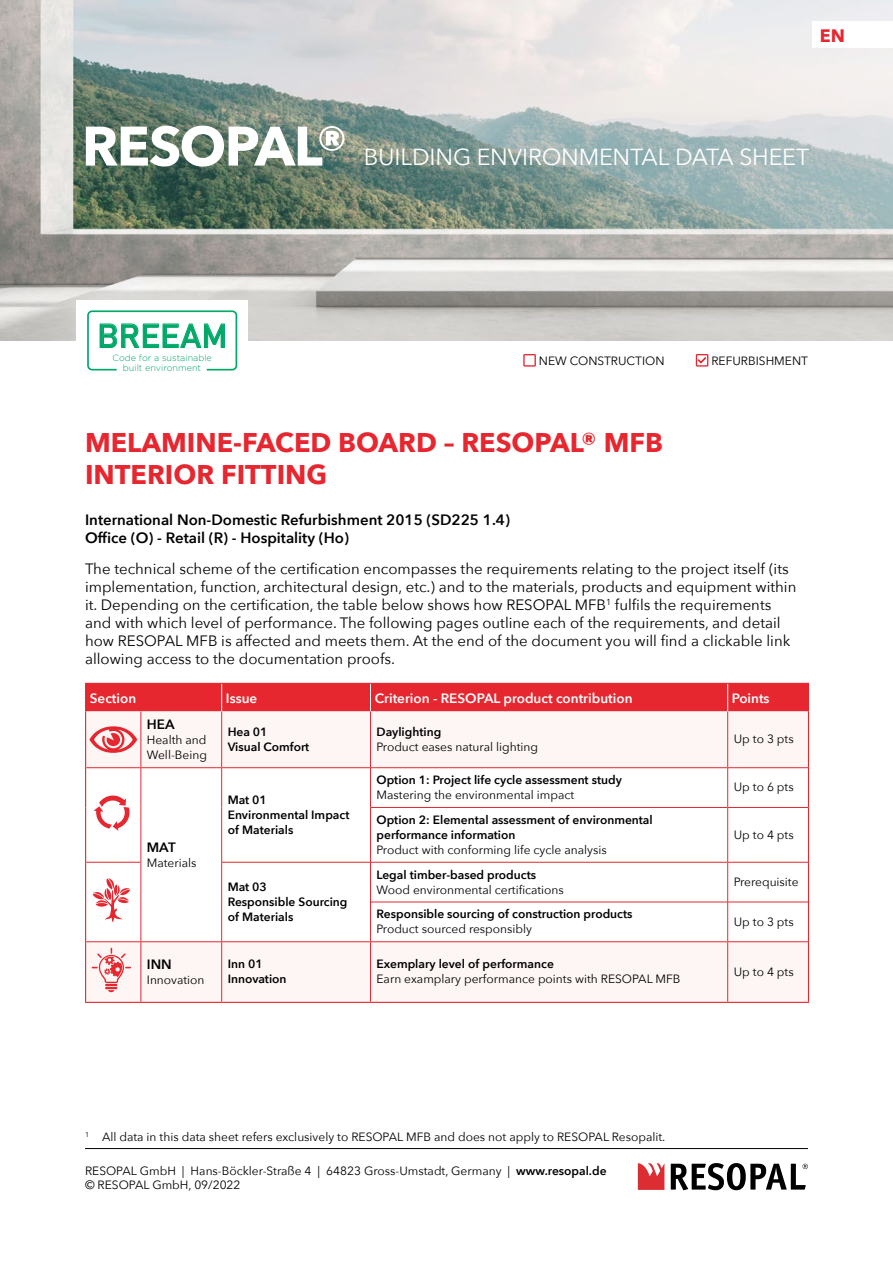
<style>
.page{position:relative;width:893px;height:1263px;background:#fff}
.page>*{position:absolute;margin:0;border:0;box-sizing:border-box;transform-origin:0 0}
.t1{font:700 55.05px "Avenir Next";letter-spacing:-.03em;color:#fff}
.t2{font:33.15px "Bahnschrift";color:#00a868}
.t3{font:700 27px/31.5px "Avenir Next";color:#e62730}
.t4{font:23.25px "Avenir Next";letter-spacing:-.005em;color:#fff}
.t5{font:700 18px "Avenir Next";color:#e62730}
.t6{font:15px/18px "Avenir Next";color:#000}
.t7{font:600 15px/18px "Avenir Next";color:#000}
.t8{font:600 13.5px "Avenir Next";color:#fff}
.t9{font:600 13.5px "Avenir Next";color:#000}
.t10{font:12px/14.4px "Avenir Next";color:#000}
.t11{font:600 12px/15px "Avenir Next";color:#000}
.t12{font:300 9px/9.6px "Gotham";color:#00a868;text-align:center}
.s1{font-weight:600}
</style>
<div class="page">
<hr style="left:85px;top:1148px;width:723px;height:1px;background:#000">
<svg style="left:638px;top:1163px;width:26px;height:27px"></svg>
<svg style="left:671px;top:1163px;width:137px;height:27px"></svg>
<img style="left:0;top:0;width:893px;height:340px">
<div style="left:77px;top:300px;width:171px;height:83px;background:#fff"></div>
<div style="left:87px;top:310px;width:150px;height:60px;border:2px solid #00a868;border-radius:4px"></div>
<svg style="left:523px;top:354px;width:13px;height:13px"></svg>
<svg style="left:696px;top:354px;width:12px;height:13px"></svg>
<div style="left:812px;top:21px;width:81px;height:27px;background:#fff"></div>
<div style="left:86px;top:711px;width:722px;height:291px;background:#fef6f4"></div>
<svg style="left:86px;top:768px;width:722px;height:173px"></svg>
<hr style="left:371px;top:807px;width:356px;height:1px;background:#e62730">
<hr style="left:728px;top:807px;width:80px;height:1px;background:#e62730">
<hr style="left:86px;top:862px;width:55px;height:1px;background:#e62730">
<hr style="left:222px;top:862px;width:148px;height:1px;background:#e62730">
<hr style="left:371px;top:862px;width:356px;height:1px;background:#e62730">
<hr style="left:728px;top:862px;width:80px;height:1px;background:#e62730">
<hr style="left:371px;top:902px;width:356px;height:1px;background:#e62730">
<hr style="left:728px;top:902px;width:80px;height:1px;background:#e62730">
<hr style="left:141px;top:768px;width:1px;height:39px;background:#e62730">
<hr style="left:141px;top:807px;width:1px;height:55px;background:#e62730">
<hr style="left:221px;top:768px;width:1px;height:39px;background:#e62730">
<hr style="left:221px;top:807px;width:1px;height:55px;background:#e62730">
<hr style="left:370px;top:768px;width:1px;height:39px;background:#e62730">
<hr style="left:727px;top:768px;width:1px;height:39px;background:#e62730">
<hr style="left:370px;top:807px;width:1px;height:55px;background:#e62730">
<hr style="left:727px;top:807px;width:1px;height:55px;background:#e62730">
<hr style="left:141px;top:862px;width:1px;height:40px;background:#e62730">
<hr style="left:141px;top:902px;width:1px;height:39px;background:#e62730">
<hr style="left:221px;top:862px;width:1px;height:40px;background:#e62730">
<hr style="left:221px;top:902px;width:1px;height:39px;background:#e62730">
<hr style="left:370px;top:862px;width:1px;height:40px;background:#e62730">
<hr style="left:727px;top:862px;width:1px;height:40px;background:#e62730">
<hr style="left:370px;top:902px;width:1px;height:39px;background:#e62730">
<hr style="left:727px;top:902px;width:1px;height:39px;background:#e62730">
<hr style="left:141px;top:942px;width:1px;height:60px;background:#e62730">
<hr style="left:221px;top:942px;width:1px;height:60px;background:#e62730">
<hr style="left:370px;top:942px;width:1px;height:60px;background:#e62730">
<hr style="left:727px;top:942px;width:1px;height:60px;background:#e62730">
<hr style="left:141px;top:711px;width:1px;height:56px;background:#e62730">
<hr style="left:221px;top:711px;width:1px;height:56px;background:#e62730">
<hr style="left:370px;top:711px;width:1px;height:56px;background:#e62730">
<hr style="left:727px;top:711px;width:1px;height:56px;background:#e62730">
<hr style="left:86px;top:767px;width:55px;height:1px;background:#e62730">
<hr style="left:141px;top:767px;width:81px;height:1px;background:#e62730">
<hr style="left:222px;top:767px;width:148px;height:1px;background:#e62730">
<hr style="left:370px;top:767px;width:358px;height:1px;background:#e62730">
<hr style="left:728px;top:767px;width:80px;height:1px;background:#e62730">
<hr style="left:86px;top:941px;width:55px;height:1px;background:#e62730">
<hr style="left:141px;top:941px;width:81px;height:1px;background:#e62730">
<hr style="left:222px;top:941px;width:148px;height:1px;background:#e62730">
<hr style="left:370px;top:941px;width:358px;height:1px;background:#e62730">
<hr style="left:728px;top:941px;width:80px;height:1px;background:#e62730">
<div style="left:85px;top:683px;width:724px;height:28px;background:#e62730"></div>
<hr style="left:85px;top:711px;width:1px;height:57px;background:#e62730">
<hr style="left:808px;top:711px;width:1px;height:57px;background:#e62730">
<hr style="left:85px;top:768px;width:1px;height:39px;background:#e62730">
<hr style="left:808px;top:768px;width:1px;height:39px;background:#e62730">
<hr style="left:85px;top:807px;width:1px;height:55px;background:#e62730">
<hr style="left:808px;top:807px;width:1px;height:55px;background:#e62730">
<hr style="left:85px;top:862px;width:1px;height:40px;background:#e62730">
<hr style="left:808px;top:862px;width:1px;height:40px;background:#e62730">
<hr style="left:85px;top:902px;width:1px;height:40px;background:#e62730">
<hr style="left:808px;top:902px;width:1px;height:40px;background:#e62730">
<hr style="left:85px;top:942px;width:1px;height:60px;background:#e62730">
<hr style="left:808px;top:942px;width:1px;height:60px;background:#e62730">
<hr style="left:85px;top:1002px;width:56px;height:1px;background:#e62730">
<hr style="left:141px;top:1002px;width:81px;height:1px;background:#e62730">
<hr style="left:222px;top:1002px;width:148px;height:1px;background:#e62730">
<hr style="left:370px;top:1002px;width:358px;height:1px;background:#e62730">
<hr style="left:728px;top:1002px;width:81px;height:1px;background:#e62730">
<svg style="left:89px;top:726px;width:48px;height:27px"></svg>
<svg style="left:94px;top:795px;width:36px;height:36px"></svg>
<svg style="left:93px;top:878px;width:37px;height:44px"></svg>
<svg style="left:92px;top:948px;width:39px;height:44px"></svg>
<h3 class="t5" style="left:820px;top:20px;width:27px">EN</h3>
<h1 class="t1" style="left:82px;top:99px;width:268px">RESOPAL®</h1>
<h3 class="t4" style="left:364px;top:138px;width:447px">BUILDING ENVIRONMENTAL DATA SHEET</h3>
<h2 class="t2" style="left:97px;top:315px;width:132px">BREEAM</h2>
<p class="t12" style="left:112px;top:353px;width:101px">Code for a sustainable built environment</p>
<p class="t10" style="left:539px;top:353px;width:127px">NEW CONSTRUCTION</p>
<p class="t10" style="left:711px;top:353px;width:98px">REFURBISHMENT</p>
<h3 class="t3" style="left:85px;top:427px;width:580px">MELAMINE-FACED BOARD – RESOPAL® MFB<br>INTERIOR FITTING</h3>
<p class="t7" style="left:85px;top:511px;width:426px">International Non-Domestic Refurbishment 2015 (SD225 1.4)<br>Office (O) - Retail (R) - Hospitality (Ho)</p>
<p class="t6" style="left:85px;top:559px;width:713px">The technical scheme of the certification encompasses the requirements relating to the project itself (its implementation, function, architectural design, etc.) and to the materials, products and equipment within it. Depending on the certification, the table below shows how RESOPAL MFB<sup>1</sup> fulfils the requirements and with which level of performance. The following pages outline each of the requirements, and detail how RESOPAL MFB is affected and meets them. At the end of the document you will find a clickable link allowing access to the documentation proofs.</p>
<p class="t8" style="left:90px;top:686px;width:48px">Section</p>
<p class="t8" style="left:226px;top:686px;width:33px">Issue</p>
<p class="t8" style="left:375px;top:686px;width:259px">Criterion - RESOPAL product contribution</p>
<p class="t8" style="left:732px;top:686px;width:39px">Points</p>
<p class="t9" style="left:147px;top:713px;width:29px">HEA</p>
<p class="t10" style="left:147px;top:732px;width:62px;line-height:15px">Health and<br>Well-Being</p>
<p class="t11" style="left:228px;top:724px;width:83px">Hea 01<br>Visual Comfort</p>
<p class="t11" style="left:376px;top:724px;width:66px">Daylighting</p>
<p class="t10" style="left:734px;top:731px;width:61px">Up to 3 pts</p>
<p class="t10" style="left:376px;top:739px;width:163px">Product eases natural lighting</p>
<p class="t9" style="left:147px;top:835px;width:30px">MAT</p>
<p class="t10" style="left:147px;top:855px;width:51px">Materials</p>
<p class="t9" style="left:147px;top:953px;width:26px">INN</p>
<p class="t10" style="left:147px;top:972px;width:59px">Innovation</p>
<p class="t11" style="left:228px;top:792px;width:123px">Mat 01<br>Environmental Impact of Materials</p>
<p class="t11" style="left:228px;top:879px;width:121px">Mat 03<br>Responsible Sourcing of Materials</p>
<p class="t11" style="left:376px;top:772px;width:247px">Option 1: Project life cycle assessment study</p>
<p class="t10" style="left:376px;top:787px;width:199px">Mastering the environmental impact</p>
<p class="t11" style="left:376px;top:812px;width:278px">Option 2: Elemental assessment of environmental performance information</p>
<p class="t10" style="left:376px;top:842px;width:232px">Product with conforming life cycle analysis</p>
<p class="t11" style="left:376px;top:866px;width:161px">Legal timber-based products</p>
<p class="t10" style="left:376px;top:882px;width:189px">Wood environmental certifications</p>
<p class="t11" style="left:376px;top:906px;width:258px">Responsible sourcing of construction products</p>
<p class="t10" style="left:376px;top:921px;width:157px">Product sourced responsibly</p>
<p class="t11" style="left:228px;top:956px;width:60px">Inn 01<br>Innovation</p>
<p class="t11" style="left:376px;top:956px;width:179px">Exemplary level of performance</p>
<p class="t10" style="left:376px;top:971px;width:306px">Earn examplary performance points with RESOPAL MFB</p>
<p class="t10" style="left:734px;top:780px;width:61px">Up to 6 pts</p>
<p class="t10" style="left:734px;top:827px;width:61px">Up to 4 pts</p>
<p class="t10" style="left:734px;top:874px;width:66px">Prerequisite</p>
<p class="t10" style="left:734px;top:914px;width:61px">Up to 3 pts</p>
<p class="t10" style="left:734px;top:964px;width:61px">Up to 4 pts</p>
<p class="t10" style="left:85px;top:1129px;width:582px"><sup>1</sup> All data in this data sheet refers exclusively to RESOPAL MFB and does not apply to RESOPAL Resopalit.</p>
<p class="t10" style="left:85px;top:1163px;width:523px">RESOPAL GmbH | Hans-Böckler-Straße 4 | 64823 Gross-Umstadt, Germany | <span class="s1">www.resopal.de </span>© RESOPAL GmbH, 09/2022</p>
</div>
